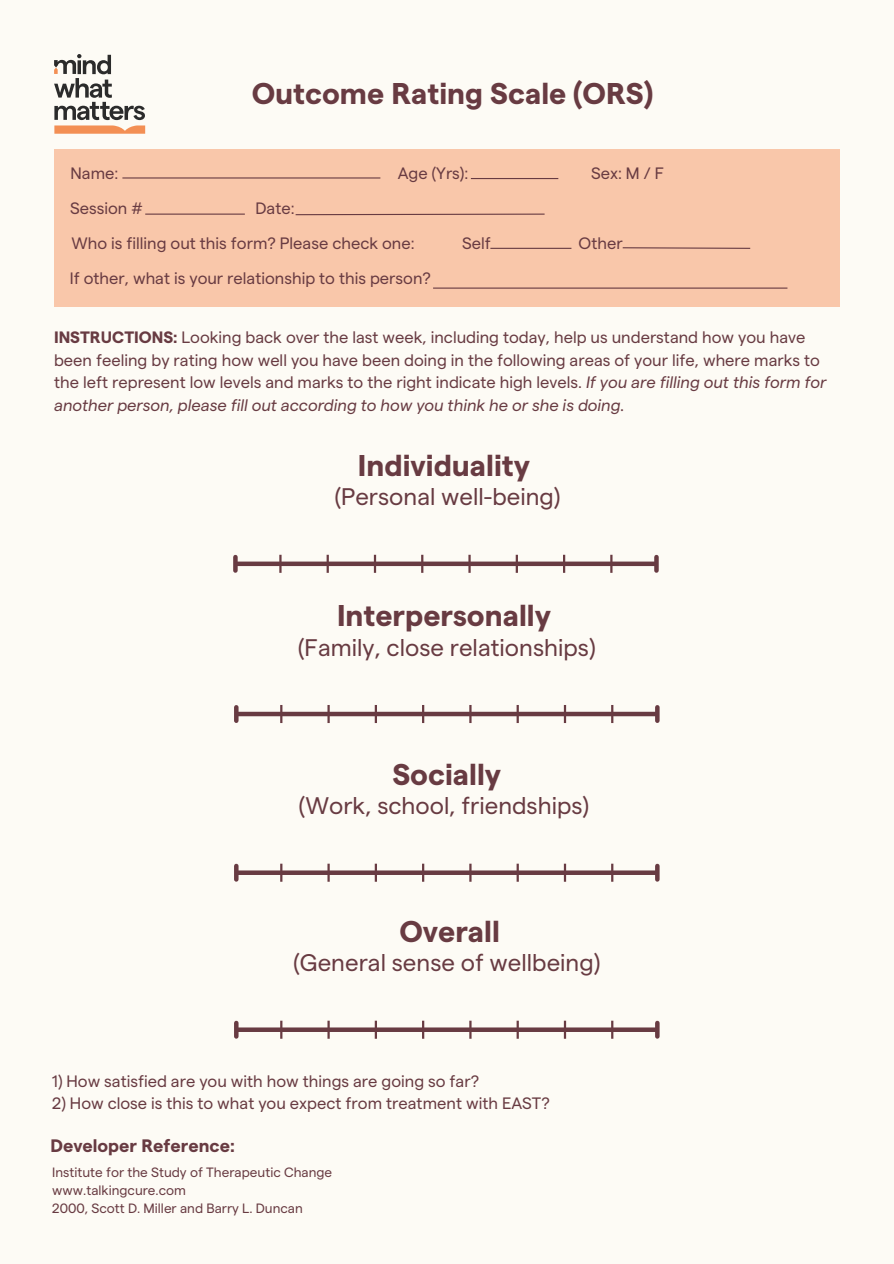
<style>
.page{position:relative;width:894px;height:1264px;background:#fff}
.page>*{position:absolute;margin:0;border:0;box-sizing:border-box;transform-origin:0 0}
.t1{font:700 30px "Matter";color:#683b42}
.t2{font:24px "Matter";color:#683b42}
.t3{font:700 18px "Matter";color:#683b42}
.t4{font:16.5px/22.5px "Matter";color:#683b42}
.t5{font:13.5px "Matter";color:#683b42}
.s1{font-weight:700}
.s2{font-style:italic}
</style>
<div class="page">
<div style="left:0;top:0;width:893px;height:1263px;background:#fdfbf5"></div>
<svg style="left:54px;top:54px;width:91px;height:80px"></svg>
<div style="left:236px;top:561px;width:419px;height:5px;background:#683b42"></div>
<svg style="left:233px;top:557px;width:4px;height:13px"></svg>
<svg style="left:654px;top:557px;width:4px;height:13px"></svg>
<svg style="left:279px;top:555px;width:2px;height:18px"></svg>
<svg style="left:563px;top:555px;width:2px;height:18px"></svg>
<svg style="left:468px;top:555px;width:2px;height:18px"></svg>
<hr style="left:326px;top:555px;width:3px;height:18px;background:#683b42">
<svg style="left:421px;top:555px;width:2px;height:18px"></svg>
<svg style="left:374px;top:555px;width:2px;height:18px"></svg>
<hr style="left:515px;top:555px;width:3px;height:18px;background:#683b42">
<svg style="left:610px;top:555px;width:2px;height:18px"></svg>
<div style="left:237px;top:711px;width:419px;height:5px;background:#683b42"></div>
<hr style="left:234px;top:707px;width:4px;height:13px;background:#683b42">
<svg style="left:655px;top:707px;width:4px;height:13px"></svg>
<svg style="left:280px;top:705px;width:2px;height:18px"></svg>
<hr style="left:563px;top:705px;width:3px;height:18px;background:#683b42">
<svg style="left:469px;top:705px;width:2px;height:18px"></svg>
<svg style="left:327px;top:705px;width:2px;height:18px"></svg>
<svg style="left:422px;top:705px;width:2px;height:18px"></svg>
<hr style="left:374px;top:705px;width:3px;height:18px;background:#683b42">
<svg style="left:516px;top:705px;width:2px;height:18px"></svg>
<svg style="left:611px;top:705px;width:2px;height:18px"></svg>
<div style="left:237px;top:870px;width:419px;height:5px;background:#683b42"></div>
<hr style="left:234px;top:866px;width:4px;height:13px;background:#683b42">
<svg style="left:655px;top:866px;width:4px;height:13px"></svg>
<svg style="left:280px;top:863px;width:2px;height:18px"></svg>
<hr style="left:563px;top:863px;width:3px;height:18px;background:#683b42">
<svg style="left:469px;top:863px;width:2px;height:18px"></svg>
<svg style="left:327px;top:863px;width:2px;height:18px"></svg>
<svg style="left:422px;top:863px;width:2px;height:18px"></svg>
<hr style="left:374px;top:863px;width:3px;height:18px;background:#683b42">
<svg style="left:516px;top:863px;width:2px;height:18px"></svg>
<svg style="left:611px;top:863px;width:2px;height:18px"></svg>
<svg style="left:238px;top:1027px;width:417px;height:4px;background:#795157"></svg>
<hr style="left:234px;top:1022px;width:4px;height:14px;background:#683b42">
<svg style="left:655px;top:1022px;width:4px;height:14px"></svg>
<svg style="left:280px;top:1020px;width:2px;height:18px"></svg>
<hr style="left:563px;top:1020px;width:3px;height:18px;background:#683b42">
<svg style="left:469px;top:1020px;width:2px;height:18px"></svg>
<svg style="left:327px;top:1020px;width:2px;height:18px"></svg>
<svg style="left:422px;top:1020px;width:2px;height:18px"></svg>
<hr style="left:374px;top:1020px;width:3px;height:18px;background:#683b42">
<svg style="left:516px;top:1020px;width:2px;height:18px"></svg>
<svg style="left:611px;top:1020px;width:2px;height:18px"></svg>
<div style="left:54px;top:149px;width:785px;height:157px;background:#f9c7aa"></div>
<hr style="left:122px;top:177px;width:258px;height:1px;background:#683b42">
<hr style="left:471px;top:178px;width:87px;height:1px;background:#683b42">
<hr style="left:145px;top:213px;width:100px;height:2px;background:#683b42">
<svg style="left:295px;top:213px;width:250px;height:3px"></svg>
<hr style="left:490px;top:248px;width:81px;height:1px;background:#683b42">
<svg style="left:622px;top:247px;width:129px;height:2px"></svg>
<hr style="left:433px;top:287px;width:354px;height:2px;background:#683b42">
<p class="t1" style="left:251px;top:79px;width:402px">Outcome Rating Scale (ORS)</p>
<p class="t4" style="left:71px;top:163px;width:49px">Name:</p>
<h4 class="t4" style="left:397px;top:163px;width:72px">Age (Yrs):</h4>
<p class="t4" style="left:591px;top:163px;width:74px">Sex: M / F</p>
<h4 class="t4" style="left:70px;top:197px;width:74px">Session #</h4>
<h1 class="t4" style="left:255px;top:197px;width:41px">Date:</h1>
<h2 class="t4" style="left:71px;top:232px;width:344px">Who is filling out this form? Please check one:</h2>
<p class="t4" style="left:462px;top:232px;width:30px">Self</p>
<p class="t4" style="left:578px;top:232px;width:46px">Other</p>
<p class="t4" style="left:70px;top:267px;width:362px">If other, what is your relationship to this person?</p>
<h4 class="t4" style="left:54px;top:327px;width:773px"><span class="s1">INSTRUCTIONS:</span> Looking back over the last week, including today, help us understand how you have been feeling by rating how well you have been doing in the following areas of your life, where marks to the left represent low levels and marks to the right indicate high levels. <span class="s2">If you are filling out this form for another person, please fill out according to how you think he or she is doing.</span></h4>
<p class="t1" style="left:358px;top:451px;width:173px">Individuality</p>
<h1 class="t2" style="left:334px;top:486px;width:227px">(Personal well-being)</h1>
<h4 class="t1" style="left:337px;top:602px;width:215px">Interpersonally</h4>
<p class="t2" style="left:298px;top:636px;width:299px">(Family, close relationships)</p>
<h4 class="t1" style="left:392px;top:760px;width:110px">Socially</h4>
<p class="t2" style="left:299px;top:794px;width:292px">(Work, school, friendships)</p>
<h4 class="t1" style="left:399px;top:917px;width:102px">Overall</h4>
<h4 class="t2" style="left:293px;top:951px;width:308px">(General sense of wellbeing)</h4>
<p class="t4" style="left:52px;top:1070px;width:428px">1) How satisfied are you with how things are going so far?</p>
<p class="t4" style="left:52px;top:1092px;width:499px">2) How close is this to what you expect from treatment with EAST?</p>
<h4 class="t3" style="left:50px;top:1137px;width:186px">Developer Reference:</h4>
<h4 class="t5" style="left:52px;top:1165px;width:281px">Institute for the Study of Therapeutic Change</h4>
<p class="t5" style="left:52px;top:1183px;width:135px">www.talkingcure.com</p>
<h4 class="t5" style="left:52px;top:1201px;width:252px">2000, Scott D. Miller and Barry L. Duncan</h4>
</div>
